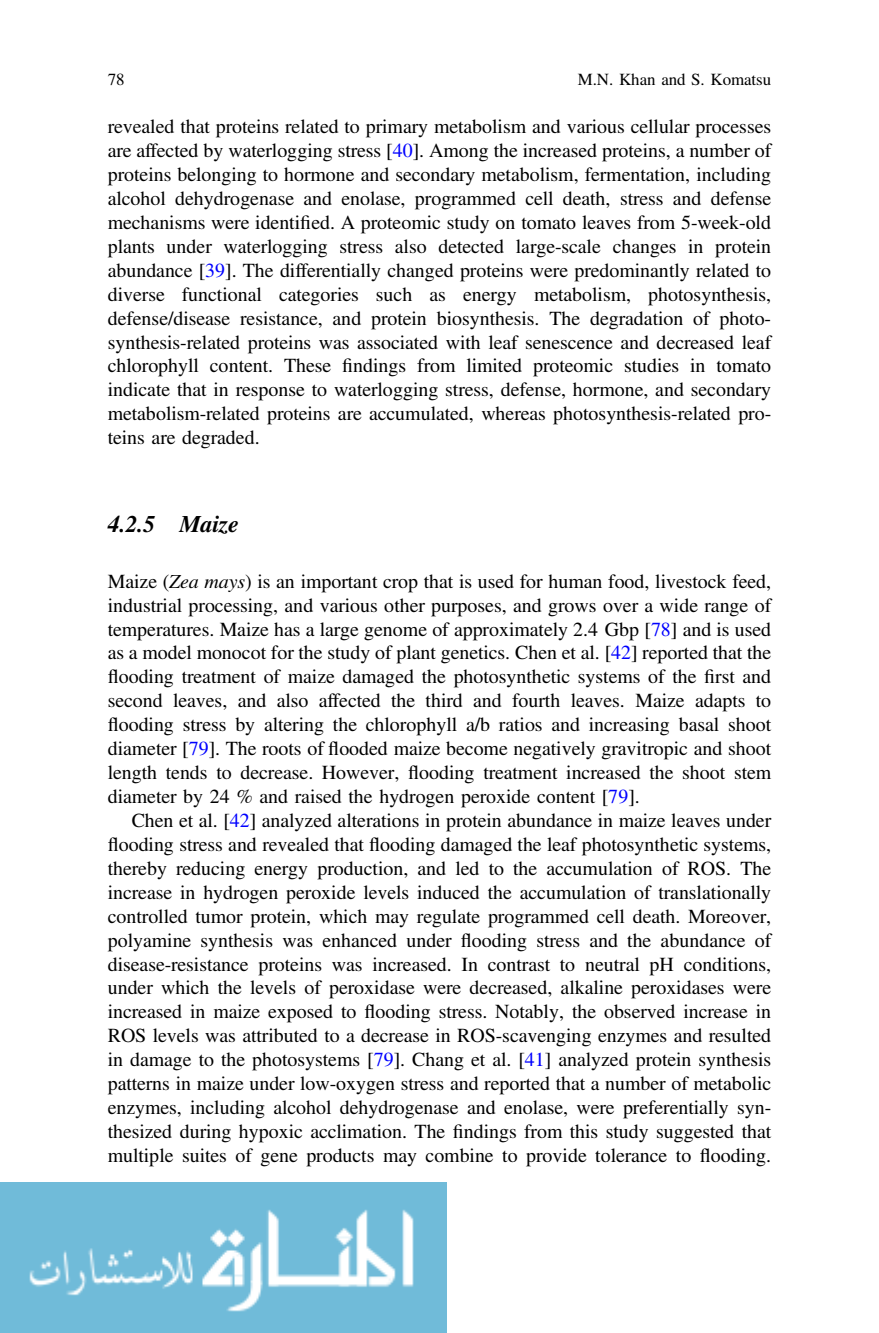
<style>
.page{position:relative;width:879px;height:1333px;background:#fff}
.page>*{position:absolute;margin:0;border:0;box-sizing:border-box;transform-origin:0 0}
.t1{font:24px "Ndyflj Pfjcqb Adv TT8 fc 4438 a.BI";color:#000}
.t2{font:20px/24px "Trmtfj Cbyrqh Adv TT5 ada 87 cc";color:#000;text-align:justify}
.t3{font:17px "Trmtfj Cbyrqh Adv TT5 ada 87 cc";color:#000}
.s1{color:#00f}
.s2{font-family:"Wymryf Vbmxdb Adv TT5 ada 87 cc+fb"}
.s3{font-family:"Ybjftr Qttnkc Adv T Tf 2 e 4 df 62.I"}
.s4{font-family:"Vpffws Tjvmxt Adv GTIMES R"}
</style>
<div class="page">
<img style="left:0;top:1182px;width:446px;height:150px">
<p class="t3" style="left:108px;top:73px;width:18px">78</p>
<p class="t3" style="left:578px;top:73px;width:195px">M.N. Khan and S. Komatsu</p>
<p class="t2" style="left:108px;top:116px;width:665px">revealed that proteins related to primary metabolism and various cellular processes are affected by waterlogging stress [<span class="s1">40</span>]. Among the increased proteins, a number of proteins belonging to hormone and secondary metabolism, fermentation, including alcohol dehydrogenase and enolase, programmed cell death, stress and defense mechanisms were identi<span class="s2">fi</span>ed. A proteomic study on tomato leaves from 5-week-old plants under waterlogging stress also detected large-scale changes in protein abundance [<span class="s1">39</span>]. The differentially changed proteins were predominantly related to diverse functional categories such as energy metabolism, photosynthesis, defense/disease resistance, and protein biosynthesis. The degradation of photo&shy;synthesis-related proteins was associated with leaf senescence and decreased leaf chlorophyll content. These <span class="s2">fi</span>ndings from limited proteomic studies in tomato indicate that in response to waterlogging stress, defense, hormone, and secondary metabolism-related proteins are accumulated, whereas photosynthesis-related pro&shy;teins are degraded.</p>
<p class="t1" style="left:108px;top:515px;width:132px">4.2.5 Maize</p>
<p class="t2" style="left:108px;top:571px;width:665px">Maize (<span class="s3">Zea mays</span>) is an important crop that is used for human food, livestock feed, industrial processing, and various other purposes, and grows over a wide range of temperatures. Maize has a large genome of approximately 2.4 Gbp [<span class="s1">78</span>] and is used as a model monocot for the study of plant genetics. Chen et al. [<span class="s1">42</span>] reported that the <span class="s4">fl</span>ooding treatment of maize damaged the photosynthetic systems of the <span class="s2">fi</span>rst and second leaves, and also affected the third and fourth leaves. Maize adapts to <span class="s4">fl</span>ooding stress by altering the chlorophyll a/b ratios and increasing basal shoot diameter [<span class="s1">79</span>]. The roots of <span class="s4">fl</span>ooded maize become negatively gravitropic and shoot length tends to decrease. However, <span class="s4">fl</span>ooding treatment increased the shoot stem diameter by 24 % and raised the hydrogen peroxide content [<span class="s1">79</span>].</p>
<p class="t2" style="left:108px;top:810px;width:665px;text-indent:24px">Chen et al. [<span class="s1">42</span>] analyzed alterations in protein abundance in maize leaves under <span class="s4">fl</span>ooding stress and revealed that <span class="s4">fl</span>ooding damaged the leaf photosynthetic systems, thereby reducing energy production, and led to the accumulation of ROS. The increase in hydrogen peroxide levels induced the accumulation of translationally controlled tumor protein, which may regulate programmed cell death. Moreover, polyamine synthesis was enhanced under <span class="s4">fl</span>ooding stress and the abundance of disease-resistance proteins was increased. In contrast to neutral pH conditions, under which the levels of peroxidase were decreased, alkaline peroxidases were increased in maize exposed to <span class="s4">fl</span>ooding stress. Notably, the observed increase in ROS levels was attributed to a decrease in ROS-scavenging enzymes and resulted in damage to the photosystems [<span class="s1">79</span>]. Chang et al. [<span class="s1">41</span>] analyzed protein synthesis patterns in maize under low-oxygen stress and reported that a number of metabolic enzymes, including alcohol dehydrogenase and enolase, were preferentially syn&shy;thesized during hypoxic acclimation. The <span class="s2">fi</span>ndings from this study suggested that multiple suites of gene products may combine to provide tolerance to <span class="s4">fl</span>ooding.</p>
</div>
